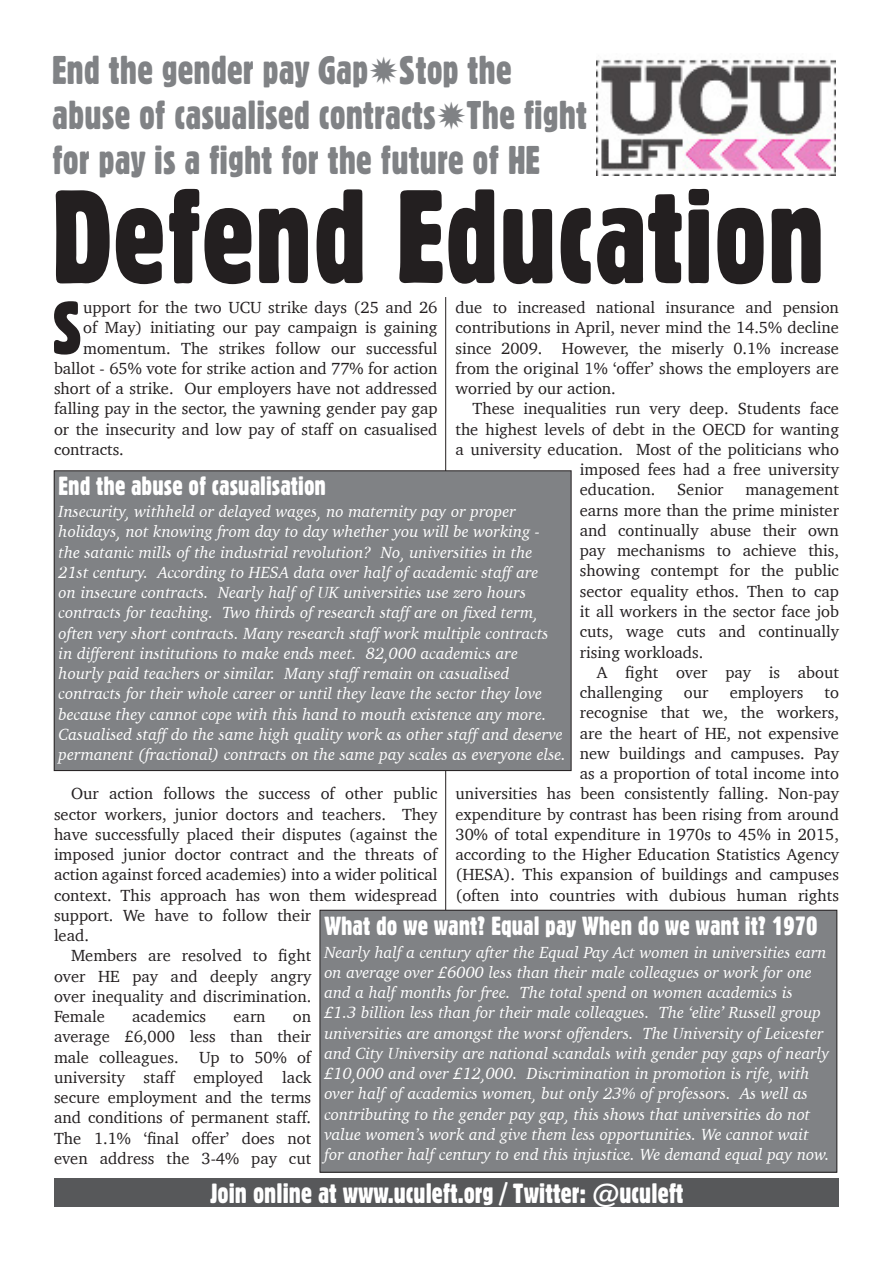
<style>
.page{position:relative;width:893px;height:1263px;background:#fff}
.page>*{position:absolute;margin:0;border:0;box-sizing:border-box;transform-origin:0 0}
.Banner{font:129px "Gothic 821 Condensed BT";color:#231f20}
.Body_text_compressed{font:72.6px "Gothic 821 Condensed BT";color:#231f20}
.Banner-2{font:39px/45px "Gothic 821 Condensed BT";color:#808285}
.Join_box_header{font:27px "Gothic 821 Condensed BT";color:#fff}
.Sub_Head{font:25.5px "Gothic 821 Condensed BT";color:#fff}
.Body_text_compressed-2{font:16.5px/20.2px "Charter";color:#231f20;text-align:justify}
.Body_text{font:italic 16.5px/20.2px "Charter";color:#fff}
</style>
<div class="page">
<img style="left:597px;top:59px;width:238px;height:117px">
<hr style="left:445px;top:297px;width:1px;height:869px;background:#231f20">
<div style="left:54px;top:1178px;width:785px;height:29px;background:#57585a"></div>
<div style="left:54px;top:471px;width:517px;height:299px;background:#808285"></div>
<div style="left:54px;top:471px;width:517px;height:300px;border:1px solid #231f20"></div>
<div style="left:320px;top:910px;width:517px;height:262px;background:#808285"></div>
<div style="left:320px;top:910px;width:517px;height:262px;border:1px solid #231f20"></div>
<p class="Banner-2" style="left:52px;top:47px;width:537px">End the gender pay Gap Stop the abuse of casualised contracts The fight for pay is a fight for the future of HE</p>
<p class="Banner" style="left:52px;top:159px;width:775px">Defend Education</p>
<p class="Body_text_compressed" style="left:52px;top:284px;width:33px">S</p>
<p class="Body_text_compressed-2" style="left:83px;top:297px;width:356px">upport for the two UCU strike days (25 and 26</p>
<p class="Body_text_compressed-2" style="left:455px;top:297px;width:385px">due to increased national insurance and pension contributions in April, never mind the 14.5% decline since 2009. However, the miserly 0.1% increase from the original 1% ‘offer’ shows the employers are worried by our action.</p>
<p class="Body_text_compressed-2" style="left:472px;top:398px;width:368px">These inequalities run very deep. Students face</p>
<p class="Body_text_compressed-2" style="left:455px;top:419px;width:385px">the highest levels of debt in the OECD for wanting</p>
<p class="Body_text_compressed-2" style="left:455px;top:439px;width:385px">a university education. Most of the politicians who</p>
<p class="Body_text_compressed-2" style="left:580px;top:459px;width:261px">imposed fees had a free university</p>
<p class="Body_text_compressed-2" style="left:580px;top:479px;width:77px">education.</p>
<p class="Body_text_compressed-2" style="left:677px;top:479px;width:48px">Senior</p>
<p class="Body_text_compressed-2" style="left:83px;top:317px;width:356px">of May) initiating our pay campaign is gaining</p>
<p class="Body_text_compressed-2" style="left:83px;top:338px;width:356px">momentum. The strikes follow our successful</p>
<p class="Body_text_compressed-2" style="left:54px;top:358px;width:385px">ballot - 65% vote for strike action and 77% for action</p>
<p class="Body_text_compressed-2" style="left:54px;top:378px;width:385px">short of a strike. Our employers have not addressed</p>
<p class="Body_text_compressed-2" style="left:54px;top:398px;width:385px">falling pay in the sector, the yawning gender pay gap</p>
<p class="Body_text_compressed-2" style="left:54px;top:419px;width:385px">or the insecurity and low pay of staff on casualised</p>
<p class="Body_text_compressed-2" style="left:54px;top:439px;width:71px">contracts.</p>
<p class="Sub_Head" style="left:59px;top:470px;width:269px">End the abuse of casualisation</p>
<p class="Body_text" style="left:59px;top:501px;width:509px">Insecurity, withheld or delayed wages, no maternity pay or proper holidays, not knowing from day to day whether you will be working -<br>the satanic mills of the industrial revolution? No, universities in the 21st century. According to HESA data over half of academic staff are<br>on insecure contracts. Nearly half of UK universities use zero hours contracts for teaching. Two thirds of research staff are on fixed term, often very short contracts. Many research staff work multiple contracts in different institutions to make ends meet. 82,000 academics are hourly paid teachers or similar. Many staff remain on casualised contracts for their whole career or until they leave the sector they love because they cannot cope with this hand to mouth existence any more.<br>Casualised staff do the same high quality work as other staff and deserve permanent (fractional) contracts on the same pay scales as everyone else.</p>
<p class="Body_text_compressed-2" style="left:580px;top:479px;width:261px;text-indent:165px">management earns more than the prime minister and continually abuse their own pay mechanisms to achieve this, showing contempt for the public sector equality ethos. Then to cap it all workers in the sector face job cuts, wage cuts and continually rising workloads.</p>
<p class="Body_text_compressed-2" style="left:580px;top:662px;width:261px;text-indent:17px">A fight over pay is about challenging</p>
<p class="Body_text_compressed-2" style="left:684px;top:682px;width:26px">our</p>
<p class="Body_text_compressed-2" style="left:730px;top:682px;width:75px">employers</p>
<p class="Body_text_compressed-2" style="left:455px;top:682px;width:385px;text-align:right">to<br>recognise that we, the workers,<br>are the heart of HE, not expensive<br>new buildings and campuses. Pay<br>as a proportion of total income into<br>universities has been consistently falling. Non-pay expenditure by contrast has been rising from around 30% of total expenditure in 1970s to 45% in 2015, according to the Higher Education Statistics Agency (HESA). This expansion of buildings and campuses (often into countries with dubious human rights</p>
<p class="Body_text_compressed-2" style="left:54px;top:783px;width:385px;text-align:left;text-indent:17px">Our action follows the success of other public sector workers, junior doctors and teachers. They have successfully placed their disputes (against the imposed junior doctor contract and the threats of action against forced academies) into a wider political context. This approach has won them widespread support. We have to follow their<br>lead.</p>
<p class="Body_text_compressed-2" style="left:54px;top:945px;width:259px;text-indent:17px">Members are resolved to fight over HE pay and deeply angry over inequality and discrimination.<br>Female</p>
<p class="Sub_Head" style="left:324px;top:911px;width:495px">What do we want? Equal pay When do we want it? 1970</p>
<p class="Body_text" style="left:324px;top:942px;width:507px">Nearly half a century after the Equal Pay Act women in universities earn on average over £6000 less than their male colleagues or work for one and a half months for free. The total spend on women academics is<br>£1.3 billion less than for their male colleagues. The ‘elite’ Russell group universities are amongst the worst offenders. The University of Leicester and City University are national scandals with gender pay gaps of nearly £10,000 and over £12,000. Discrimination in promotion is rife, with over half of academics women, but only 23% of professors. As well as contributing to the gender pay gap, this shows that universities do not value women’s work and give them less opportunities. We cannot wait for another half century to end this injustice. We demand equal pay now.</p>
<p class="Body_text_compressed-2" style="left:132px;top:1006px;width:75px">academics</p>
<p class="Body_text_compressed-2" style="left:234px;top:1006px;width:34px">earn</p>
<p class="Body_text_compressed-2" style="left:54px;top:1006px;width:259px;text-indent:239px">on average £6,000 less than their male colleagues. Up to 50% of university staff employed lack secure employment and the terms and conditions of permanent staff.<br>The 1.1% ‘final offer’ does not even address the 3-4% pay cut</p>
<p class="Join_box_header" style="left:210px;top:1176px;width:475px">Join online at www.uculeft.org / Twitter: @uculeft</p>
</div>
